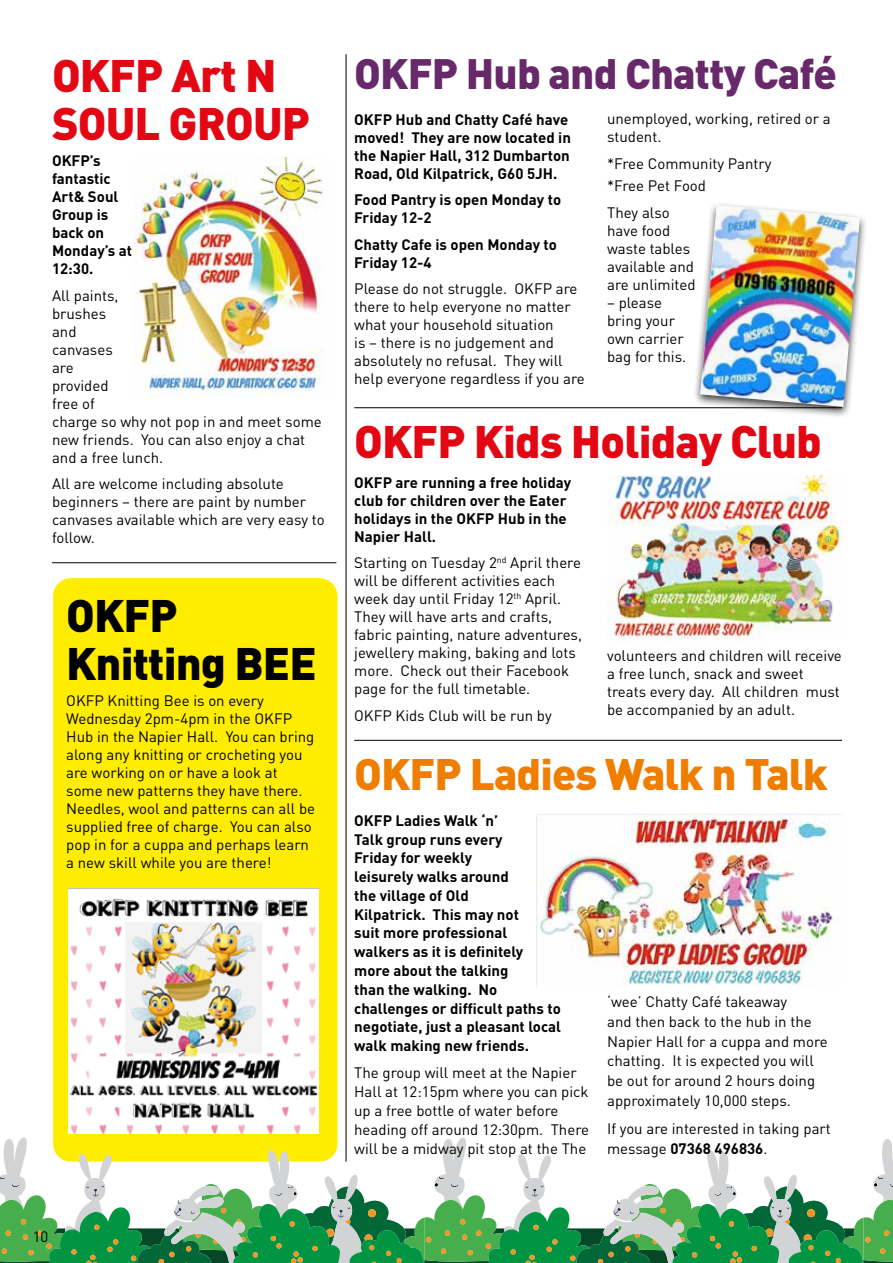
<style>
.page{position:relative;width:893px;height:1263px;background:#fff}
.page>*{position:absolute;margin:0;border:0;box-sizing:border-box;transform-origin:0 0}
.t1{font:900 45px/48px "DIN";letter-spacing:-.02em;color:#e30613}
.t2{font:900 45px/48px "DIN";letter-spacing:-.02em;color:#000}
.t3{font:900 43.5px "DIN";letter-spacing:-.02em;color:#ef7d00}
.t4{font:900 42px "DIN";letter-spacing:-.02em;color:#68296b}
.t5{font:15px/18px "DIN";color:#000}
.t6{font:700 15px/18px "DIN";color:#000}
.s1{font-weight:700}
</style>
<div class="page">
<div style="left:53px;top:578px;width:284px;height:584px;background:#ffed00;border-radius:18px"></div>
<svg style="left:0;top:1137px;width:893px;height:126px"></svg>
<img style="left:133px;top:157px;width:191px;height:240px">
<div style="left:692px;top:201px;width:176px;height:218px;background:#000;opacity:.75"></div>
<img style="left:700px;top:205px;width:160px;height:202px">
<img style="left:69px;top:889px;width:249px;height:244px">
<img style="left:536px;top:813px;width:306px;height:173px">
<hr style="left:52px;top:562px;width:284px;height:1px;background:#000">
<hr style="left:354px;top:407px;width:488px;height:1px;background:#000">
<hr style="left:354px;top:740px;width:488px;height:1px;background:#000">
<hr style="left:346px;top:54px;width:1px;height:1108px;background:#000">
<img style="left:607px;top:475px;width:235px;height:165px">
<h1 class="t1" style="left:52px;top:49px;width:260px">OKFP Art N<br>SOUL GROUP</h1>
<p class="t6" style="left:52px;top:151px;width:82px">OKFP’s fantastic<br>Art&amp; Soul<br>Group is back on<br>Monday’s at<br>12:30.</p>
<p class="t5" style="left:52px;top:286px;width:271px">All paints,<br>brushes<br>and<br>canvases<br>are<br>provided<br>free of<br>charge so why not pop in and meet some new friends. You can also enjoy a chat and a free lunch.</p>
<p class="t5" style="left:52px;top:475px;width:274px">All are welcome including absolute beginners – there are paint by number canvases available which are very easy to follow.</p>
<h1 class="t2" style="left:66px;top:589px;width:252px">OKFP<br>Knitting BEE</h1>
<p class="t5" style="left:66px;top:692px;width:250px">OKFP Knitting Bee is on every Wednesday 2pm-4pm in the OKFP Hub in the Napier Hall. You can bring along any knitting or crocheting you are working on or have a look at some new patterns they have there.<br>Needles, wool and patterns can all be supplied free of charge. You can also pop in for a cuppa and perhaps learn a new skill while you are there!</p>
<p class="t5" style="left:33px;top:1228px;width:17px">10</p>
<h3 class="t4" style="left:354px;top:46px;width:484px">OKFP Hub and Chatty Café</h3>
<p class="t6" style="left:354px;top:109px;width:218px">OKFP Hub and Chatty Café have moved! They are now located in the Napier Hall, 312 Dumbarton<br>Road, Old Kilpatrick, G60 5JH.</p>
<p class="t6" style="left:354px;top:190px;width:208px">Food Pantry is open Monday to<br>Friday 12-2</p>
<p class="t6" style="left:354px;top:234px;width:204px">Chatty Cafe is open Monday to<br>Friday 12-4</p>
<p class="t5" style="left:354px;top:279px;width:232px">Please do not struggle. OKFP are there to help everyone no matter what your household situation<br>is – there is no judgement and absolutely no refusal. They will help everyone regardless if you are</p>
<p class="t5" style="left:607px;top:110px;width:225px">unemployed, working, retired or a student.</p>
<p class="t5" style="left:607px;top:152px;width:166px;line-height:22.2px">*Free Community Pantry *Free Pet Food</p>
<p class="t5" style="left:607px;top:203px;width:90px">They also have food waste tables available and are unlimited</p>
<p class="t5" style="left:607px;top:293px;width:81px">– please bring your own carrier bag for this.</p>
<h1 class="t1" style="left:354px;top:415px;width:469px">OKFP Kids Holiday Club</h1>
<p class="t6" style="left:354px;top:472px;width:219px">OKFP are running a free holiday club for children over the Eater holidays in the OKFP Hub in the<br>Napier Hall.</p>
<p class="t5" style="left:354px;top:553px;width:229px">Starting on Tuesday 2<sup>nd</sup> April there will be different activities each week day until Friday 12<sup>th</sup> April.<br>They will have arts and crafts, fabric painting, nature adventures, jewellery making, baking and lots more. Check out their Facebook page for the full timetable.</p>
<p class="t5" style="left:354px;top:706px;width:199px">OKFP Kids Club will be run by</p>
<p class="t5" style="left:607px;top:646px;width:236px">volunteers and children will receive a free lunch, snack and sweet treats every day. All children must be accompanied by an adult.</p>
<h2 class="t3" style="left:354px;top:745px;width:475px">OKFP Ladies Walk n Talk</h2>
<p class="t6" style="left:354px;top:810px;width:208px;line-height:18.8px">OKFP Ladies Walk ‘n’<br>Talk group runs every<br>Friday for weekly<br>leisurely walks around<br>the village of Old<br>Kilpatrick. This may not<br>suit more professional walkers as it is definitely more about the talking<br>than the walking. No challenges or difficult paths to negotiate, just a pleasant local walk making new friends.</p>
<p class="t5" style="left:354px;top:1063px;width:236px;line-height:18.8px">The group will meet at the Napier<br>Hall at 12:15pm where you can pick up a free bottle of water before heading off around 12:30pm. There will be a midway pit stop at the The</p>
<p class="t5" style="left:607px;top:992px;width:222px;line-height:19.6px">‘wee’ Chatty Café takeaway<br>and then back to the hub in the<br>Napier Hall for a cuppa and more chatting. It is expected you will be out for around 2 hours doing approximately 10,000 steps.</p>
<p class="t5" style="left:607px;top:1118px;width:225px;line-height:19.6px">If you are interested in taking part message <span class="s1">07368 496836</span>.</p>
</div>
